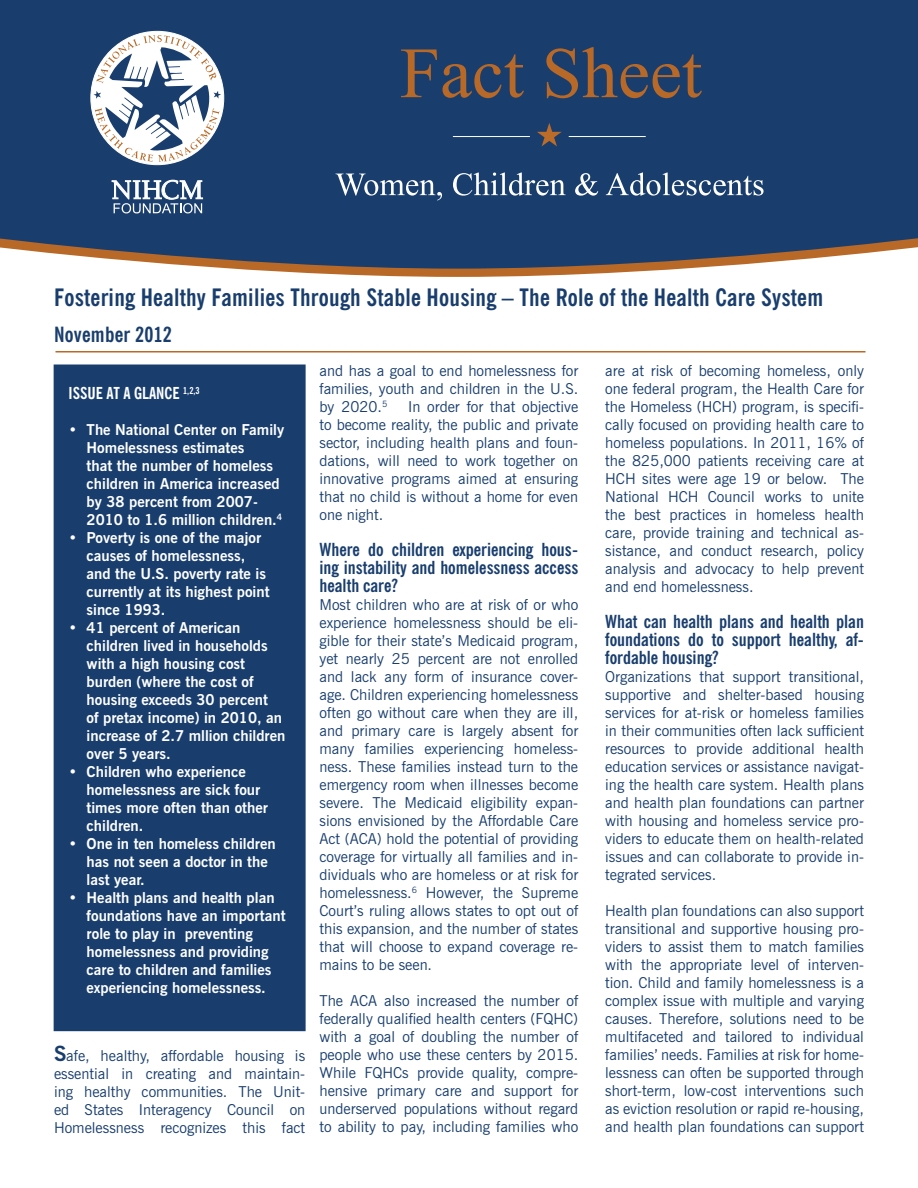
<style>
.page{position:relative;width:918px;height:1188px;background:#fff}
.page>*{position:absolute;margin:0;border:0;box-sizing:border-box;transform-origin:0 0}
.t1{font:72px "Times New Roman";color:#b86927}
.t2{font:700 condensed 24px "News Gothic BT";letter-spacing:.01em;color:#193e6e}
.t3{font:700 condensed 21px "News Gothic BT";letter-spacing:.01em;color:#193e6e}
.t4{font:700 condensed 18px/18px "News Gothic BT";color:#193e6e;text-align:justify}
.t5{font:700 condensed 16.5px "News Gothic BT";color:#fff}
.t6{font:15px/18px "News Gothic BT";color:#193e6e;text-align:justify}
.t7{font:700 15px/18px "News Gothic BT";color:#fff}
.s1{font-weight:700;font-size:21px}
</style>
<div class="page">
<svg style="left:239px;top:269px;width:438px;height:8px;fill:#b86927"></svg>
<div style="left:0;top:0;width:918px;height:269px;background:#193e6e"></div>
<svg style="left:93px;top:35px;width:128px;height:127px"></svg>
<svg style="left:111px;top:179px;width:92px;height:34px"></svg>
<svg style="left:336px;top:174px;width:106px;height:27px;background:#48668c"></svg>
<svg style="left:453px;top:173px;width:113px;height:23px;background:#557094"></svg>
<svg style="left:575px;top:173px;width:23px;height:23px"></svg>
<svg style="left:606px;top:173px;width:158px;height:23px;background:#516d91"></svg>
<svg style="left:537px;top:123px;width:25px;height:23px"></svg>
<hr style="left:569px;top:136px;width:77px;height:1px;background:#fff">
<hr style="left:453px;top:136px;width:77px;height:1px;background:#fff">
<hr style="left:56px;top:351px;width:810px;height:1px;background:#b86927">
<div style="left:275px;top:40px;width:552px;height:78px;background:#193e6e"></div>
<div style="left:54px;top:365px;width:251px;height:665px;background:#193e6e"></div>
<div style="left:54px;top:364px;width:252px;height:667px;border:2px solid #193e6e"></div>
<h1 class="t1" style="left:400px;top:25px;width:303px">Fact Sheet</h1>
<h2 class="t2" style="left:54px;top:283px;width:771px">Fostering Healthy Families Through Stable Housing – The Role of the Health Care System</h2>
<h3 class="t3" style="left:54px;top:322px;width:120px">November 2012</h3>
<p class="t6" style="left:320px;top:362px;width:260px">and has a goal to end homelessness for families, youth and children in the U.S. by 2020.<sup>5</sup></p>
<p class="t6" style="left:605px;top:362px;width:260px">are at risk of becoming homeless, only one federal program, the Health Care for the Homeless (HCH) program, is specifi&shy;cally focused on providing health care to homeless populations. In 2011, 16% of the 825,000 patients receiving care at HCH sites were age 19 or below. The National HCH Council works to unite the best practices in homeless health care, provide training and technical as&shy;sistance, and conduct research, policy analysis and advocacy to help prevent and end homelessness.</p>
<p class="t4" style="left:605px;top:612px;width:260px">What can health plans and health plan foundations do to support healthy, af&shy;fordable housing?</p>
<p class="t6" style="left:605px;top:668px;width:260px">Organizations that support transitional, supportive and shelter-based housing services for at-risk or homeless families in their communities often lack sufficient resources to provide additional health education services or assistance navigat&shy;ing the health care system. Health plans and health plan foundations can partner with housing and homeless service pro&shy;viders to educate them on health-related issues and can collaborate to provide in&shy;tegrated services.</p>
<p class="t6" style="left:605px;top:902px;width:260px">Health plan foundations can also support transitional and supportive housing pro&shy;viders to assist them to match families with the appropriate level of interven&shy;tion. Child and family homelessness is a complex issue with multiple and varying causes. Therefore, solutions need to be multifaceted and tailored to individual families’ needs. Families at risk for home&shy;lessness can often be supported through short-term, low-cost interventions such as eviction resolution or rapid re-housing, and health plan foundations can support</p>
<p class="t5" style="left:69px;top:383px;width:133px">ISSUE AT A GLANCE <sup>1,2,3</sup></p>
<p class="t7" style="left:87px;top:421px;width:199px;text-indent:-18px">• The National Center on Family<br>Homelessness estimates<br>that the number of homeless children in America increased by 38 percent from 2007-<br>2010 to 1.6 million children.<sup>4</sup></p>
<p class="t7" style="left:87px;top:529px;width:184px;text-indent:-18px">• Poverty is one of the major causes of homelessness, and the U.S. poverty rate is currently at its highest point since 1993.</p>
<p class="t7" style="left:87px;top:619px;width:200px;text-indent:-18px">• 41 percent of American children lived in households with a high housing cost burden (where the cost of housing exceeds 30 percent<br>of pretax income) in 2010, an increase of 2.7 mllion children over 5 years.</p>
<p class="t7" style="left:87px;top:763px;width:183px;text-indent:-18px">• Children who experience homelessness are sick four times more often than other children.</p>
<p class="t7" style="left:87px;top:835px;width:191px;text-indent:-18px">• One in ten homeless children has not seen a doctor in the last year.</p>
<p class="t7" style="left:87px;top:889px;width:200px;text-indent:-18px">• Health plans and health plan foundations have an important role to play in preventing homelessness and providing care to children and families experiencing homelessness.</p>
<p class="t6" style="left:319px;top:398px;width:260px;text-indent:89px">In order for that objective to become reality, the public and private sector, including health plans and foun&shy;dations, will need to work together on innovative programs aimed at ensuring that no child is without a home for even one night.</p>
<p class="t4" style="left:320px;top:540px;width:260px">Where do children experiencing hous&shy;ing instability and homelessness access health care?</p>
<p class="t6" style="left:319px;top:596px;width:260px">Most children who are at risk of or who experience homelessness should be eli&shy;gible for their state’s Medicaid program, yet nearly 25 percent are not enrolled and lack any form of insurance cover&shy;age. Children experiencing homelessness often go without care when they are ill, and primary care is largely absent for many families experiencing homeless&shy;ness. These families instead turn to the emergency room when illnesses become severe. The Medicaid eligibility expan&shy;sions envisioned by the Affordable Care Act (ACA) hold the potential of providing coverage for virtually all families and in&shy;dividuals who are homeless or at risk for homelessness.<sup>6</sup> However, the Supreme Court’s ruling allows states to opt out of this expansion, and the number of states that will choose to expand coverage re&shy;mains to be seen.</p>
<p class="t6" style="left:319px;top:992px;width:260px">The ACA also increased the number of federally qualified health centers (FQHC) with a goal of doubling the number of people who use these centers by 2015.<br>While FQHCs provide quality, compre&shy;hensive primary care and support for underserved populations without regard to ability to pay, including families who</p>
<p class="t6" style="left:54px;top:1046px;width:253px"><span class="s1">S</span>afe, healthy, affordable housing is essential in creating and maintain&shy;ing healthy communities. The Unit&shy;ed States Interagency Council on Homelessness recognizes this fact</p>
</div>
